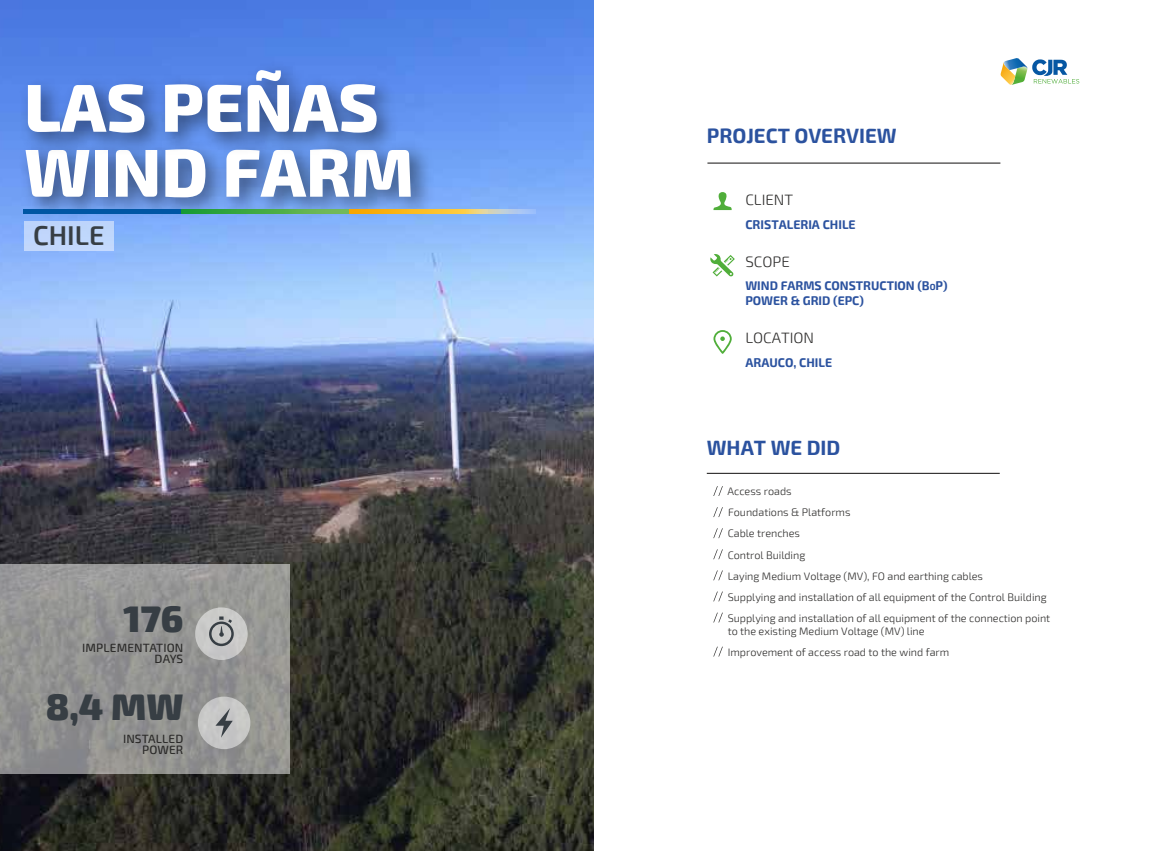
<style>
.page{position:relative;width:1157px;height:851px;background:#fff}
.page>*{position:absolute;margin:0;border:0;box-sizing:border-box;transform-origin:0 0}
.t1{font:800 67.65px "Exo 2";color:#fff}
.t2{font:900 37.05px "Exo 2";color:#373e44}
.t3{font:600 27.3px "Exo 2";color:#373e44}
.t4{font:700 20.25px "Exo 2";color:#2b529f}
.t5{font:300 15px "Exo 2";color:#2b2a29}
.t6{font:700 12.3px/14.7px "Exo 2";color:#2b529f}
.t7{font:500 12px/11.2px "Exo 2";letter-spacing:.01em;color:#2b2a29;text-align:right}
.t8{font:300 10.8px/21px "Exo 2";color:#2b2a29}
.s1{font-size:8.55px}
</style>
<div class="page">
<img style="left:0;top:0;width:593px;height:850px">
<img style="left:8px;top:124px;width:436px;height:124px">
<img style="left:8px;top:55px;width:402px;height:127px">
<svg style="left:1000px;top:58px;width:79px;height:27px"></svg>
<div style="left:0;top:564px;width:290px;height:210px;background:linear-gradient(to bottom,#999998,#8f8f8d)"></div>
<div style="left:198px;top:696px;width:52px;height:53px;background:#c7c7c6;border-radius:50%"></div>
<svg style="left:215px;top:708px;width:18px;height:29px"></svg>
<div style="left:195px;top:607px;width:53px;height:53px;background:#c9cac8;border-radius:50%"></div>
<svg style="left:209px;top:616px;width:25px;height:30px"></svg>
<hr style="left:24px;top:209px;width:423px;height:4px;background:#0056a4">
<svg style="left:181px;top:209px;width:168px;height:4px"></svg>
<svg style="left:349px;top:209px;width:186px;height:4px"></svg>
<svg style="left:713px;top:192px;width:18px;height:18px"></svg>
<svg style="left:710px;top:254px;width:25px;height:22px"></svg>
<svg style="left:713px;top:330px;width:18px;height:24px"></svg>
<hr style="left:707px;top:162px;width:293px;height:2px;background:#2b2a2a">
<hr style="left:707px;top:472px;width:292px;height:2px;background:#2b2a2a">
<svg style="left:713px;top:528px;width:10px;height:10px"></svg>
<svg style="left:713px;top:507px;width:10px;height:10px"></svg>
<svg style="left:713px;top:570px;width:10px;height:10px"></svg>
<svg style="left:713px;top:486px;width:10px;height:10px"></svg>
<svg style="left:713px;top:591px;width:10px;height:10px"></svg>
<svg style="left:713px;top:612px;width:10px;height:10px"></svg>
<svg style="left:713px;top:646px;width:10px;height:10px"></svg>
<svg style="left:713px;top:549px;width:10px;height:10px"></svg>
<div style="left:24px;top:221px;width:90px;height:29px;background:#bfd6fc"></div>
<h1 class="t1" style="left:24px;top:67px;width:356px">LAS PEÑAS</h1>
<h1 class="t1" style="left:24px;top:132px;width:391px">WIND FARM</h1>
<h3 class="t3" style="left:33px;top:219px;width:73px">CHILE</h3>
<h2 class="t2" style="left:124px;top:596px;width:61px">176</h2>
<p class="t7" style="left:82px;top:642px;width:103px">IMPLEMENTATION<br>DAYS</p>
<h2 class="t2" style="left:46px;top:683px;width:139px">8,4 MW</h2>
<p class="t7" style="left:123px;top:733px;width:62px">INSTALLED<br>POWER</p>
<h3 class="t4" style="left:707px;top:124px;width:191px">PROJECT OVERVIEW</h3>
<h3 class="t5" style="left:745px;top:191px;width:49px">CLIENT</h3>
<p class="t6" style="left:745px;top:217px;width:112px">CRISTALERIA CHILE</p>
<h3 class="t5" style="left:745px;top:253px;width:46px">SCOPE</h3>
<p class="t6" style="left:745px;top:278px;width:204px">WIND FARMS CONSTRUCTION (B<span class="s1">O</span>P)<br>POWER &amp; GRID (EPC)</p>
<h3 class="t5" style="left:745px;top:329px;width:70px">LOCATION</h3>
<p class="t6" style="left:745px;top:356px;width:88px">ARAUCO, CHILE</p>
<h3 class="t4" style="left:707px;top:436px;width:135px">WHAT WE DID</h3>
<p class="t8" style="left:727px;top:481px;width:66px">Access roads</p>
<p class="t8" style="left:728px;top:502px;width:124px">Foundations &amp; Platforms</p>
<p class="t8" style="left:727px;top:523px;width:74px">Cable trenches</p>
<p class="t8" style="left:727px;top:544px;width:79px">Control Building</p>
<p class="t8" style="left:727px;top:565px;width:257px">Laying Medium Voltage (MV), FO and earthing cables</p>
<p class="t8" style="left:727px;top:586px;width:324px">Supplying and installation of all equipment of the Control Building<br>Supplying and installation of all equipment of the connection point</p>
<p class="t8" style="left:727px;top:620px;width:223px">to the existing Medium Voltage (MV) line<br>Improvement of access road to the wind farm</p>
</div>
